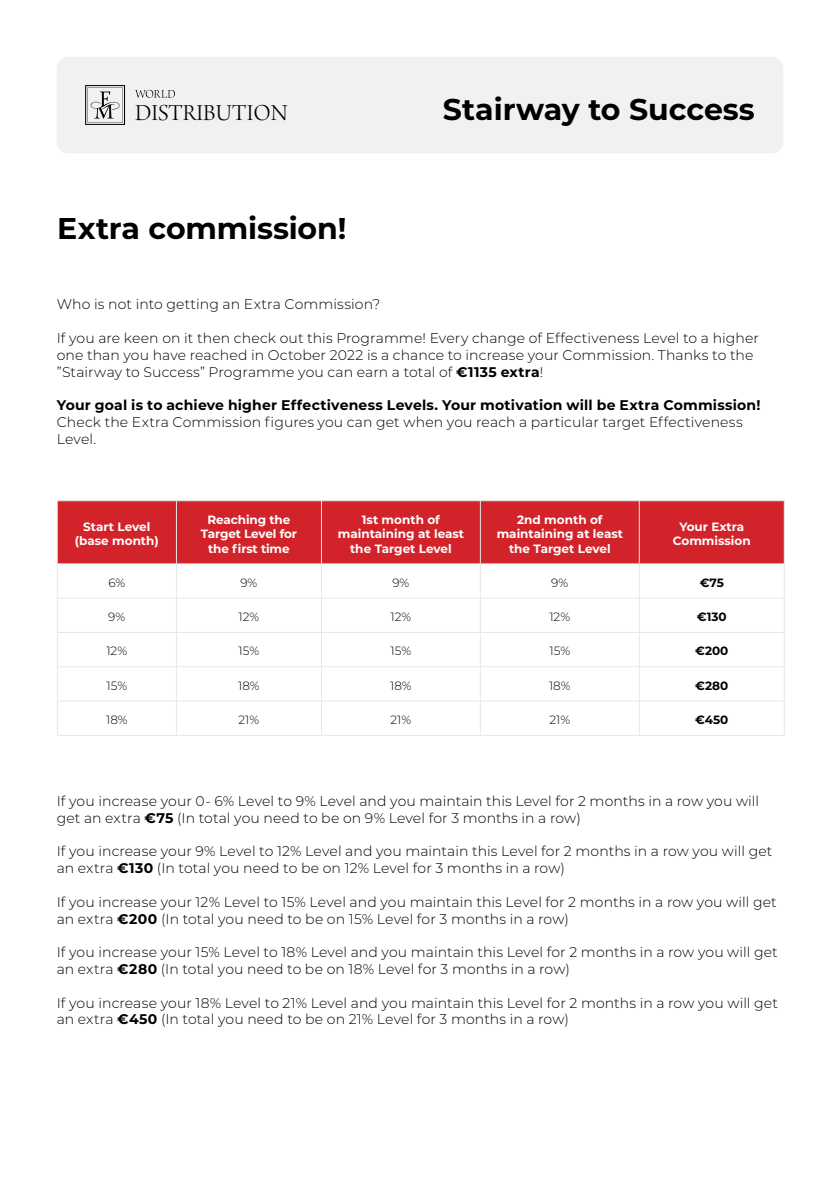
<style>
.page{position:relative;width:840px;height:1191px;background:#fff}
.page>*{position:absolute;margin:0;border:0;box-sizing:border-box;transform-origin:0 0}
.t1{font:700 30px "Montserrat";letter-spacing:-.005em;color:#000}
.t2{font:24.2px "Arno Pro Light Display";color:#000}
.t3{font:300 14px/16.8px "Montserrat";letter-spacing:.005em;color:#000}
.t4{font:700 14px "Montserrat";letter-spacing:.015em;color:#000}
.t5{font:700 12px/14.4px "Montserrat";color:#fff;text-align:center}
.t6{font:300 12px "Montserrat";color:#000}
.t7{font:700 12px "Montserrat";color:#000}
.s1{font-weight:700}
</style>
<div class="page">
<div style="left:57px;top:57px;width:725px;height:96px;background:#f1f1f2;border-radius:11px"></div>
<div style="left:58px;top:501px;width:725px;height:62px;background:#d2232a"></div>
<hr style="left:57px;top:500px;width:119px;height:1px;background:#e6e7e8">
<hr style="left:57px;top:501px;width:1px;height:62px;background:#e6e7e8">
<hr style="left:176px;top:500px;width:145px;height:1px;background:#e6e7e8">
<hr style="left:176px;top:501px;width:1px;height:62px;background:#e6e7e8">
<hr style="left:321px;top:500px;width:159px;height:1px;background:#e6e7e8">
<hr style="left:321px;top:501px;width:1px;height:62px;background:#e6e7e8">
<hr style="left:480px;top:500px;width:159px;height:1px;background:#e6e7e8">
<hr style="left:479px;top:501px;width:1px;height:62px;background:#e6e7e8">
<hr style="left:639px;top:500px;width:145px;height:1px;background:#e6e7e8">
<hr style="left:638px;top:501px;width:1px;height:62px;background:#e6e7e8">
<hr style="left:783px;top:501px;width:1px;height:62px;background:#e6e7e8">
<hr style="left:57px;top:563px;width:119px;height:1px;background:#e6e7e8">
<hr style="left:57px;top:564px;width:1px;height:34px;background:#e6e7e8">
<hr style="left:176px;top:563px;width:145px;height:1px;background:#e6e7e8">
<hr style="left:176px;top:564px;width:1px;height:34px;background:#e6e7e8">
<hr style="left:321px;top:563px;width:159px;height:1px;background:#e6e7e8">
<hr style="left:321px;top:564px;width:1px;height:34px;background:#e6e7e8">
<hr style="left:480px;top:563px;width:159px;height:1px;background:#e6e7e8">
<hr style="left:479px;top:564px;width:1px;height:34px;background:#e6e7e8">
<hr style="left:639px;top:563px;width:145px;height:1px;background:#e6e7e8">
<hr style="left:638px;top:564px;width:1px;height:34px;background:#e6e7e8">
<hr style="left:783px;top:564px;width:1px;height:34px;background:#e6e7e8">
<hr style="left:57px;top:598px;width:119px;height:1px;background:#e6e7e8">
<hr style="left:57px;top:598px;width:1px;height:34px;background:#e6e7e8">
<hr style="left:176px;top:598px;width:145px;height:1px;background:#e6e7e8">
<hr style="left:176px;top:598px;width:1px;height:34px;background:#e6e7e8">
<hr style="left:321px;top:598px;width:159px;height:1px;background:#e6e7e8">
<hr style="left:321px;top:598px;width:1px;height:34px;background:#e6e7e8">
<hr style="left:480px;top:598px;width:159px;height:1px;background:#e6e7e8">
<hr style="left:479px;top:598px;width:1px;height:34px;background:#e6e7e8">
<hr style="left:639px;top:598px;width:145px;height:1px;background:#e6e7e8">
<hr style="left:638px;top:598px;width:1px;height:34px;background:#e6e7e8">
<hr style="left:783px;top:598px;width:1px;height:34px;background:#e6e7e8">
<hr style="left:57px;top:632px;width:119px;height:1px;background:#e6e7e8">
<hr style="left:57px;top:632px;width:1px;height:34px;background:#e6e7e8">
<hr style="left:176px;top:632px;width:145px;height:1px;background:#e6e7e8">
<hr style="left:176px;top:632px;width:1px;height:34px;background:#e6e7e8">
<hr style="left:321px;top:632px;width:159px;height:1px;background:#e6e7e8">
<hr style="left:321px;top:632px;width:1px;height:34px;background:#e6e7e8">
<hr style="left:480px;top:632px;width:159px;height:1px;background:#e6e7e8">
<hr style="left:479px;top:632px;width:1px;height:34px;background:#e6e7e8">
<hr style="left:639px;top:632px;width:145px;height:1px;background:#e6e7e8">
<hr style="left:638px;top:632px;width:1px;height:34px;background:#e6e7e8">
<hr style="left:783px;top:632px;width:1px;height:34px;background:#e6e7e8">
<hr style="left:57px;top:666px;width:119px;height:1px;background:#e6e7e8">
<hr style="left:57px;top:667px;width:1px;height:34px;background:#e6e7e8">
<hr style="left:176px;top:666px;width:145px;height:1px;background:#e6e7e8">
<hr style="left:176px;top:667px;width:1px;height:34px;background:#e6e7e8">
<hr style="left:321px;top:666px;width:159px;height:1px;background:#e6e7e8">
<hr style="left:321px;top:667px;width:1px;height:34px;background:#e6e7e8">
<hr style="left:480px;top:666px;width:159px;height:1px;background:#e6e7e8">
<hr style="left:479px;top:667px;width:1px;height:34px;background:#e6e7e8">
<hr style="left:639px;top:666px;width:145px;height:1px;background:#e6e7e8">
<hr style="left:638px;top:667px;width:1px;height:34px;background:#e6e7e8">
<hr style="left:783px;top:667px;width:1px;height:34px;background:#e6e7e8">
<hr style="left:57px;top:700px;width:119px;height:1px;background:#e6e7e8">
<hr style="left:57px;top:701px;width:1px;height:34px;background:#e6e7e8">
<hr style="left:176px;top:700px;width:145px;height:1px;background:#e6e7e8">
<hr style="left:176px;top:701px;width:1px;height:34px;background:#e6e7e8">
<hr style="left:321px;top:700px;width:159px;height:1px;background:#e6e7e8">
<hr style="left:321px;top:701px;width:1px;height:34px;background:#e6e7e8">
<hr style="left:480px;top:700px;width:159px;height:1px;background:#e6e7e8">
<hr style="left:479px;top:701px;width:1px;height:34px;background:#e6e7e8">
<hr style="left:639px;top:700px;width:145px;height:1px;background:#e6e7e8">
<hr style="left:638px;top:701px;width:1px;height:34px;background:#e6e7e8">
<hr style="left:783px;top:701px;width:1px;height:34px;background:#e6e7e8">
<hr style="left:57px;top:735px;width:119px;height:1px;background:#e6e7e8">
<hr style="left:176px;top:735px;width:145px;height:1px;background:#e6e7e8">
<hr style="left:321px;top:735px;width:159px;height:1px;background:#e6e7e8">
<hr style="left:480px;top:735px;width:159px;height:1px;background:#e6e7e8">
<hr style="left:639px;top:735px;width:145px;height:1px;background:#e6e7e8">
<svg style="left:85px;top:85px;width:40px;height:40px"></svg>
<svg style="left:135px;top:90px;width:40px;height:8px"></svg>
<h2 class="t2" style="left:135px;top:100px;width:154px">DISTRIBUTION</h2>
<h1 class="t1" style="left:57px;top:207px;width:290px">Extra commission!</h1>
<h1 class="t1" style="left:442px;top:87px;width:313px">Stairway to Success</h1>
<p class="t3" style="left:57px;top:295px;width:325px">Who is not into getting an Extra Commission?</p>
<p class="t3" style="left:57px;top:329px;width:703px">If you are keen on it then check out this Programme! Every change of Effectiveness Level to a higher one than you have reached in October 2022 is a chance to increase your Commission. Thanks to the ”Stairway to Success” Programme you can earn a total of <span class="s1">€1135 extra</span>!</p>
<p class="t4" style="left:57px;top:395px;width:705px">Your goal is to achieve higher Effectiveness Levels. Your motivation will be Extra Commission!</p>
<p class="t3" style="left:57px;top:413px;width:687px">Check the Extra Commission figures you can get when you reach a particular target Effectiveness<br>Level.</p>
<p class="t5" style="left:75px;top:519px;width:85px">Start Level (base month)</p>
<p class="t5" style="left:201px;top:511px;width:98px">Reaching the<br>Target Level for the first time</p>
<p class="t5" style="left:337px;top:511px;width:128px">1st month of maintaining at least the Target Level</p>
<p class="t5" style="left:496px;top:511px;width:128px">2nd month of maintaining at least the Target Level</p>
<p class="t5" style="left:672px;top:519px;width:79px">Your Extra<br>Commission</p>
<p class="t6" style="left:108px;top:574px;width:18px">6%</p>
<p class="t6" style="left:240px;top:574px;width:19px">9%</p>
<p class="t6" style="left:392px;top:574px;width:19px">9%</p>
<p class="t6" style="left:551px;top:574px;width:19px">9%</p>
<p class="t7" style="left:699px;top:574px;width:26px">€75</p>
<p class="t6" style="left:108px;top:608px;width:19px">9%</p>
<p class="t6" style="left:238px;top:608px;width:22px">12%</p>
<p class="t6" style="left:390px;top:608px;width:22px">12%</p>
<p class="t6" style="left:549px;top:608px;width:22px">12%</p>
<p class="t7" style="left:696px;top:608px;width:31px">€130</p>
<p class="t6" style="left:106px;top:643px;width:22px">12%</p>
<p class="t6" style="left:238px;top:643px;width:22px">15%</p>
<p class="t6" style="left:390px;top:643px;width:22px">15%</p>
<p class="t6" style="left:549px;top:643px;width:22px">15%</p>
<p class="t7" style="left:694px;top:642px;width:35px">€200</p>
<p class="t6" style="left:106px;top:677px;width:22px">15%</p>
<p class="t6" style="left:238px;top:677px;width:23px">18%</p>
<p class="t6" style="left:390px;top:677px;width:23px">18%</p>
<p class="t6" style="left:548px;top:677px;width:23px">18%</p>
<p class="t7" style="left:695px;top:677px;width:34px">€280</p>
<p class="t6" style="left:106px;top:711px;width:23px">18%</p>
<p class="t6" style="left:238px;top:711px;width:22px">21%</p>
<p class="t6" style="left:390px;top:711px;width:22px">21%</p>
<p class="t6" style="left:549px;top:711px;width:22px">21%</p>
<p class="t7" style="left:694px;top:711px;width:35px">€450</p>
<p class="t3" style="left:57px;top:792px;width:703px">If you increase your 0- 6% Level to 9% Level and you maintain this Level for 2 months in a row you will get an extra <span class="s1">€75</span> (In total you need to be on 9% Level for 3 months in a row)</p>
<p class="t3" style="left:57px;top:842px;width:716px">If you increase your 9% Level to 12% Level and you maintain this Level for 2 months in a row you will get an extra <span class="s1">€130</span> (In total you need to be on 12% Level for 3 months in a row)</p>
<p class="t3" style="left:57px;top:893px;width:721px">If you increase your 12% Level to 15% Level and you maintain this Level for 2 months in a row you will get an extra <span class="s1">€200</span> (In total you need to be on 15% Level for 3 months in a row)</p>
<p class="t3" style="left:57px;top:943px;width:722px">If you increase your 15% Level to 18% Level and you maintain this Level for 2 months in a row you will get an extra <span class="s1">€280</span> (In total you need to be on 18% Level for 3 months in a row)</p>
<p class="t3" style="left:57px;top:993px;width:722px">If you increase your 18% Level to 21% Level and you maintain this Level for 2 months in a row you will get an extra <span class="s1">€450</span> (In total you need to be on 21% Level for 3 months in a row)</p>
</div>
